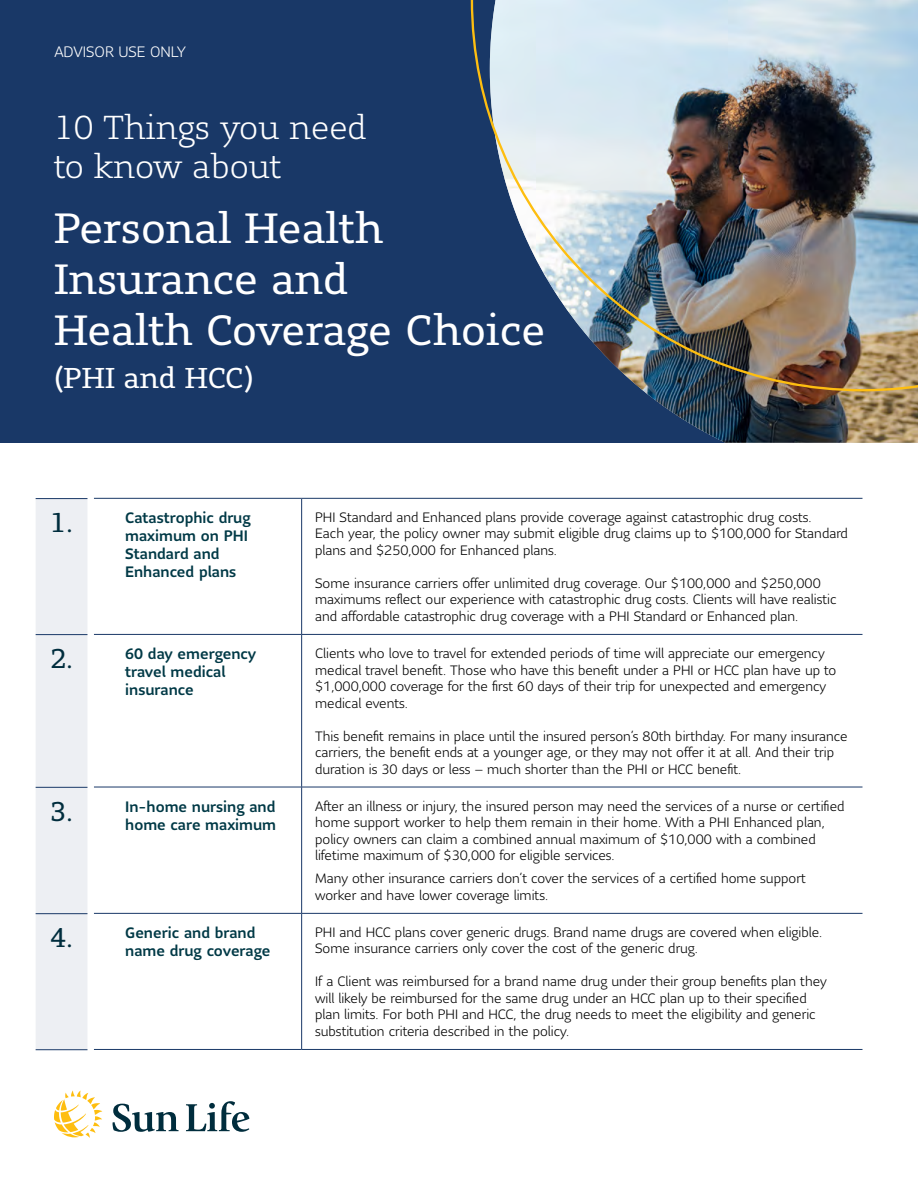
<style>
.page{position:relative;width:918px;height:1188px;background:#fff}
.page>*{position:absolute;margin:0;border:0;box-sizing:border-box;transform-origin:0 0}
.t1{font:42px/51px "Sun Life Serif";color:#fff}
.t2{font:300 33px/39px "Sun Life Serif";letter-spacing:-.005em;color:#fff}
.t3{font:28.5px "Sun Life Serif";color:#fff}
.t4{font:27px "Sun Life Serif";color:#002d3d}
.t5{font:500 15px/18px "Sun Life Sans";color:#003946}
.t6{font:300 15px "Sun Life Sans";color:#fff}
.t7{font:300 13.5px/16.5px "Sun Life Sans";color:#000}
.s1{color:#fff}
</style>
<div class="page">
<div style="left:0;top:0;width:918px;height:443px;background:#193867"></div>
<div style="left:36px;top:499px;width:51px;height:550px;background:#edeff3"></div>
<hr style="left:36px;top:498px;width:51px;height:1px;background:#193867">
<hr style="left:36px;top:634px;width:51px;height:1px;background:#193867">
<hr style="left:36px;top:787px;width:51px;height:1px;background:#193867">
<hr style="left:36px;top:913px;width:51px;height:1px;background:#193867">
<hr style="left:36px;top:1049px;width:51px;height:1px;background:#193867">
<img style="left:643px;top:391px;width:275px;height:52px">
<img style="left:471px;top:0;width:447px;height:391px">
<hr style="left:94px;top:498px;width:208px;height:1px;background:#193867">
<hr style="left:94px;top:634px;width:208px;height:1px;background:#193867">
<hr style="left:94px;top:787px;width:208px;height:1px;background:#193867">
<hr style="left:94px;top:913px;width:208px;height:1px;background:#193867">
<hr style="left:94px;top:1049px;width:208px;height:1px;background:#193867">
<hr style="left:302px;top:498px;width:560px;height:1px;background:#193867">
<hr style="left:302px;top:634px;width:560px;height:1px;background:#193867">
<hr style="left:302px;top:787px;width:560px;height:1px;background:#193867">
<hr style="left:302px;top:913px;width:560px;height:1px;background:#193867">
<hr style="left:302px;top:1049px;width:560px;height:1px;background:#193867">
<hr style="left:301px;top:499px;width:1px;height:135px;background:#193867">
<hr style="left:301px;top:635px;width:1px;height:152px;background:#193867">
<hr style="left:301px;top:787px;width:1px;height:126px;background:#193867">
<hr style="left:301px;top:914px;width:1px;height:135px;background:#193867">
<svg style="left:113px;top:1104px;width:66px;height:28px"></svg>
<svg style="left:186px;top:1101px;width:63px;height:31px"></svg>
<svg style="left:54px;top:1091px;width:48px;height:47px"></svg>
<p class="t6" style="left:54px;top:42px;width:133px">ADVISOR USE ONLY</p>
<h2 class="t2" style="left:54px;top:107px;width:314px">10 Things you need to know about</h2>
<h1 class="t1" style="left:54px;top:202px;width:493px">Personal Health<br>Insurance and<br>Health Coverage Choice</h1>
<h3 class="t3" style="left:54px;top:358px;width:201px">(PHI and HCC)</h3>
<h3 class="t4" style="left:50px;top:505px;width:25px">1.</h3>
<h3 class="t4" style="left:50px;top:641px;width:25px">2.</h3>
<h3 class="t4" style="left:50px;top:793px;width:25px">3.</h3>
<h3 class="t4" style="left:50px;top:920px;width:25px">4.</h3>
<p class="t5" style="left:125px;top:508px;width:127px;text-indent:-18px"><span class="s1">1.</span> Catastrophic drug maximum on PHI<br>Standard and<br>Enhanced plans</p>
<p class="t7" style="left:315px;top:509px;width:534px">PHI Standard and Enhanced plans provide coverage against catastrophic drug costs.<br>Each year, the policy owner may submit eligible drug claims up to $100,000 for Standard plans and $250,000 for Enhanced plans.</p>
<p class="t7" style="left:315px;top:575px;width:523px">Some insurance carriers offer unlimited drug coverage. Our $100,000 and $250,000 maximums reflect our experience with catastrophic drug costs. Clients will have realistic and affordable catastrophic drug coverage with a PHI Standard or Enhanced plan.</p>
<p class="t5" style="left:125px;top:644px;width:133px;text-indent:-18px"><span class="s1">2.</span> 60 day emergency travel medical insurance</p>
<p class="t7" style="left:315px;top:645px;width:523px">Clients who love to travel for extended periods of time will appreciate our emergency medical travel benefit. Those who have this benefit under a PHI or HCC plan have up to $1,000,000 coverage for the first 60 days of their trip for unexpected and emergency medical events.</p>
<p class="t7" style="left:315px;top:727px;width:534px">This benefit remains in place until the insured person’s 80th birthday. For many insurance carriers, the benefit ends at a younger age, or they may not offer it at all. And their trip duration is 30 days or less – much shorter than the PHI or HCC benefit.</p>
<p class="t5" style="left:107px;top:797px;width:170px;text-align:right"><span class="s1">3.</span> In-home nursing and home care maximum</p>
<p class="t7" style="left:315px;top:797px;width:531px">After an illness or injury, the insured person may need the services of a nurse or certified home support worker to help them remain in their home. With a PHI Enhanced plan, policy owners can claim a combined annual maximum of $10,000 with a combined lifetime maximum of $30,000 for eligible services.</p>
<p class="t7" style="left:315px;top:870px;width:492px">Many other insurance carriers don’t cover the services of a certified home support worker and have lower coverage limits.</p>
<p class="t5" style="left:125px;top:923px;width:147px;text-indent:-18px"><span class="s1">4.</span> Generic and brand name drug coverage</p>
<p class="t7" style="left:315px;top:924px;width:509px">PHI and HCC plans cover generic drugs. Brand name drugs are covered when eligible.<br>Some insurance carriers only cover the cost of the generic drug.</p>
<p class="t7" style="left:315px;top:973px;width:513px">If a Client was reimbursed for a brand name drug under their group benefits plan they will likely be reimbursed for the same drug under an HCC plan up to their specified plan limits. For both PHI and HCC, the drug needs to meet the eligibility and generic substitution criteria described in the policy.</p>
</div>
